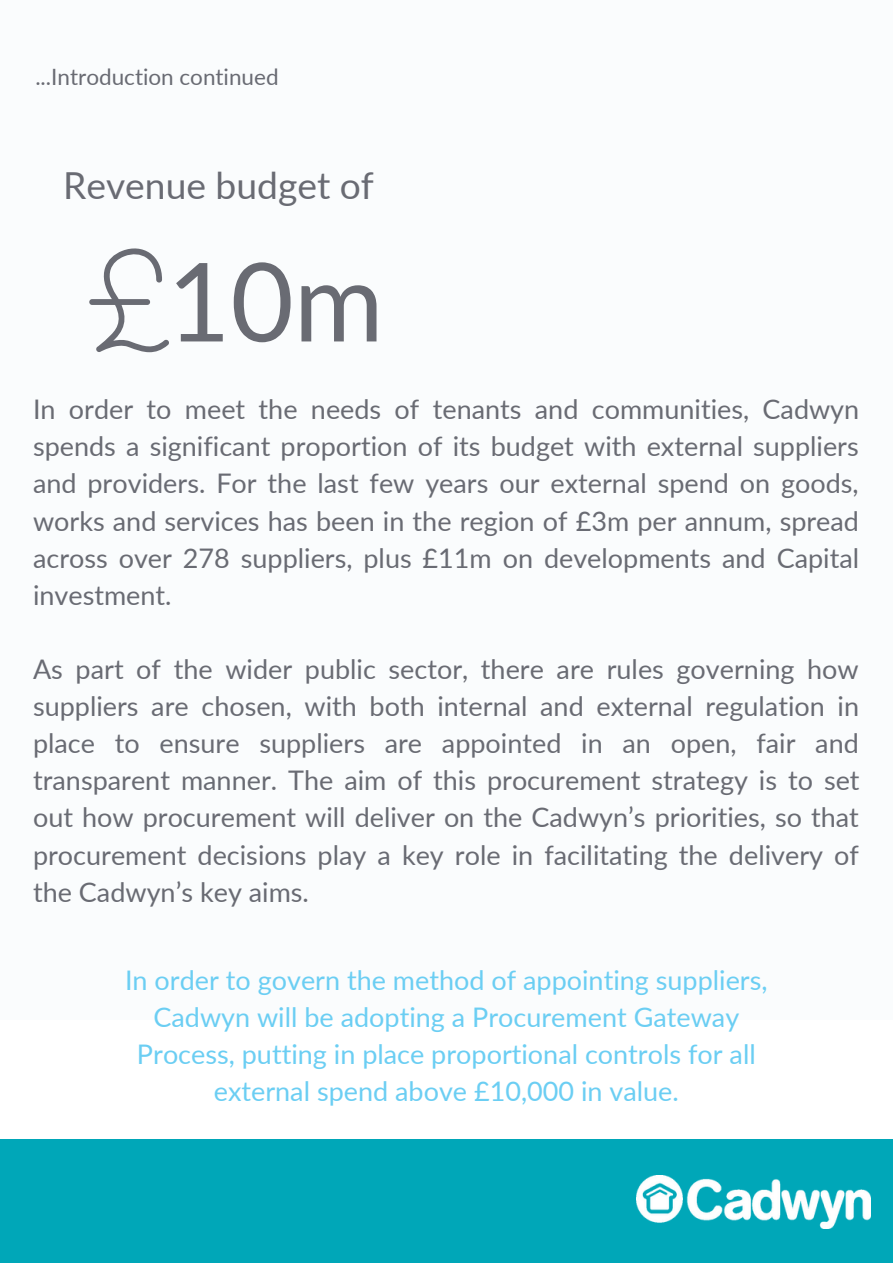
<style>
.page{position:relative;width:893px;height:1264px;background:#fff}
.page>*{position:absolute;margin:0;border:0;box-sizing:border-box;transform-origin:0 0}
.t1{font:109.05px "Lato";color:#696b73}
.t2{font:37.2px "Lato";color:#696b73}
.t3{font:27px/37px "Lato";color:#696b73;text-align:justify}
.t4{font:27px/37px "Lato";color:#6bcef3;text-align:center}
.t5{font:22.5px "Lato";color:#696b73}
</style>
<div class="page">
<div style="left:0;top:0;width:892px;height:1262px;background:#fafcfd"></div>
<div style="left:0;top:1020px;width:892px;height:242px;background:#fff"></div>
<svg style="left:89px;top:248px;width:80px;height:104px"></svg>
<div style="left:0;top:1138px;width:892px;height:124px;background:#00a7b8"></div>
<img style="left:636px;top:1175px;width:234px;height:53px">
<p class="t5" style="left:35px;top:63px;width:245px">...Introduction continued</p>
<h2 class="t2" style="left:63px;top:162px;width:312px">Revenue budget of</h2>
<h1 class="t1" style="left:167px;top:234px;width:218px">10m</h1>
<p class="t3" style="left:33px;top:390px;width:827px">In order to meet the needs of tenants and communities, Cadwyn spends a significant proportion of its budget with external suppliers and providers. For the last few years our external spend on goods, works and services has been in the region of £3m per annum, spread across over 278 suppliers, plus £11m on developments and Capital investment.</p>
<p class="t3" style="left:33px;top:650px;width:828px">As part of the wider public sector, there are rules governing how suppliers are chosen, with both internal and external regulation in place to ensure suppliers are appointed in an open, fair and transparent manner. The aim of this procurement strategy is to set out how procurement will deliver on the Cadwyn’s priorities, so that procurement decisions play a key role in facilitating the delivery of the Cadwyn’s key aims.</p>
<p class="t4" style="left:125px;top:961px;width:644px">In order to govern the method of appointing suppliers, Cadwyn will be adopting a Procurement Gateway Process, putting in place proportional controls for all external spend above £10,000 in value.</p>
</div>
